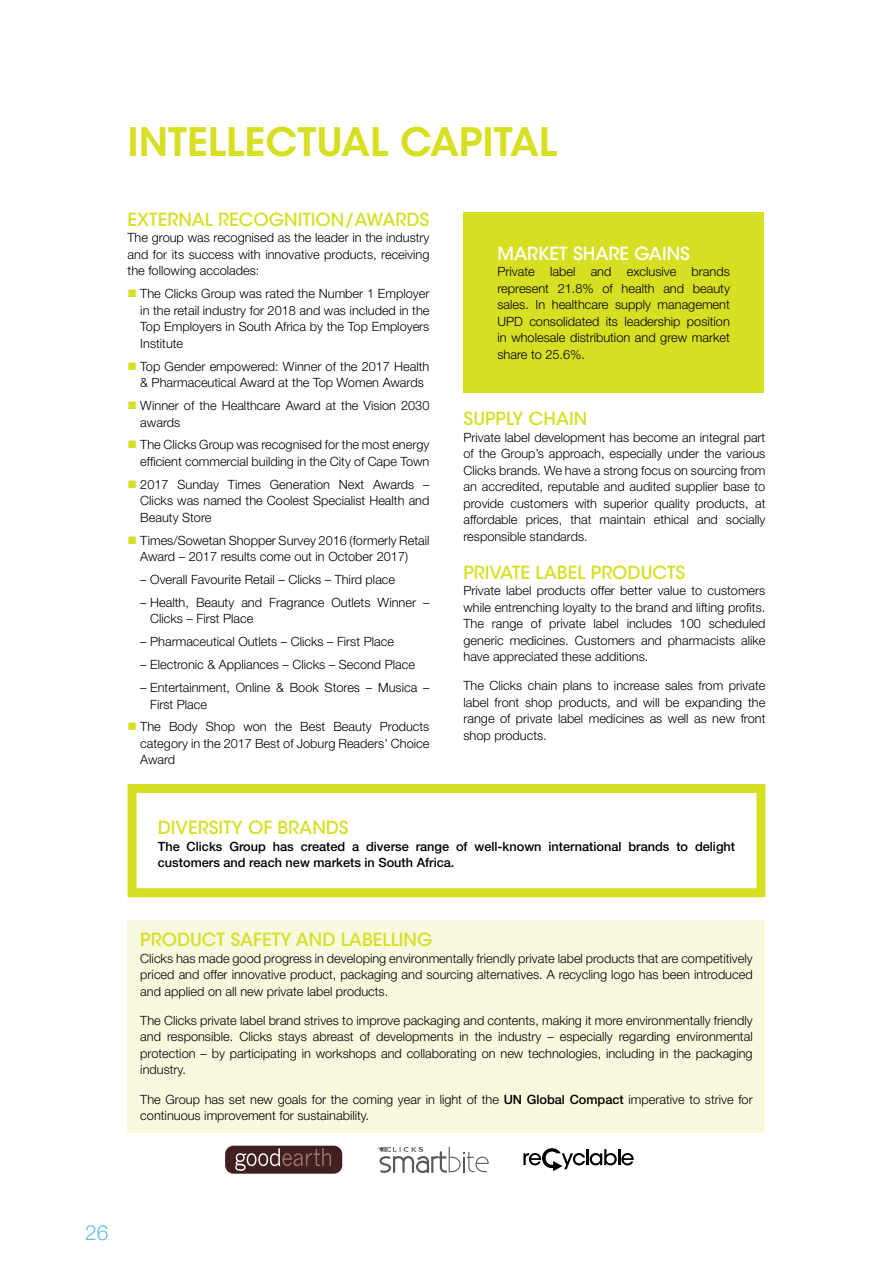
<style>
.page{position:relative;width:893px;height:1263px;background:#fff}
.page>*{position:absolute;margin:0;border:0;box-sizing:border-box;transform-origin:0 0}
.t1{font:600 39px "ITC Avant Garde Std";color:#d7df23}
.t2{font:300 21px "Helvetica Neue LT Std";color:#64bde1}
.t3{font:500 18px "ITC Avant Garde Std";color:#d7df23}
.t4{font:500 18px "ITC Avant Garde Std";color:#fff}
.t5{font:300 12.75px/16.5px "Helvetica Neue LT Std";color:#000;text-align:justify}
.t6{font:500 12.75px/16.5px "Helvetica Neue LT Std";color:#000}
.s1{color:#d7df23}
.s2{font-weight:500}
</style>
<div class="page">
<div style="left:128px;top:784px;width:637px;height:113px;border:9px solid #d7df23"></div>
<div style="left:463px;top:213px;width:301px;height:180px;background:#d7df23"></div>
<svg style="left:523px;top:1148px;width:111px;height:23px"></svg>
<div style="left:225px;top:1146px;width:117px;height:28px;background:#412020;border-radius:8px"></div>
<svg style="left:235px;top:1148px;width:96px;height:23px"></svg>
<svg style="left:377px;top:1146px;width:112px;height:27px"></svg>
<div style="left:128px;top:920px;width:637px;height:213px;background:#f7f8de"></div>
<h1 class="t1" style="left:128px;top:117px;width:431px">INTELLECTUAL CAPITAL</h1>
<h3 class="t3" style="left:128px;top:208px;width:303px">EXTERNAL RECOGNITION/AWARDS</h3>
<p class="t5" style="left:128px;top:229px;width:303px">The group was recognised as the leader in the industry and for its success with innovative products, receiving the following accolades:</p>
<p class="t5" style="left:140px;top:285px;width:291px;text-indent:-13px"><span class="s1">■</span> The Clicks Group was rated the Number 1 Employer in the retail industry for 2018 and was included in the Top Employers in South Africa by the Top Employers Institute</p>
<p class="t5" style="left:128px;top:358px;width:303px;text-align:center"><span class="s1">■</span> Top Gender empowered: Winner of the 2017 Health &amp; Pharmaceutical Award at the Top Women Awards</p>
<p class="t5" style="left:140px;top:397px;width:291px;text-indent:-13px"><span class="s1">■</span> Winner of the Healthcare Award at the Vision 2030 awards</p>
<p class="t5" style="left:128px;top:436px;width:303px;text-align:right"><span class="s1">■</span> The Clicks Group was recognised for the most energy efficient commercial building in the City of Cape Town</p>
<p class="t5" style="left:140px;top:476px;width:291px;text-indent:-13px"><span class="s1">■</span> 2017 Sunday Times Generation Next Awards – Clicks was named the Coolest Specialist Health and Beauty Store</p>
<p class="t5" style="left:140px;top:532px;width:291px;text-indent:-13px"><span class="s1">■</span> Times/Sowetan Shopper Survey 2016 (formerly Retail<br>Award – 2017 results come out in October 2017)</p>
<p class="t5" style="left:140px;top:571px;width:256px">– Overall Favourite Retail – Clicks – Third place</p>
<p class="t5" style="left:150px;top:594px;width:281px;text-indent:-10px">– Health, Beauty and Fragrance Outlets Winner –<br>Clicks – First Place</p>
<p class="t5" style="left:140px;top:633px;width:255px">– Pharmaceutical Outlets – Clicks – First Place</p>
<p class="t5" style="left:140px;top:656px;width:276px">– Electronic &amp; Appliances – Clicks – Second Place</p>
<p class="t5" style="left:150px;top:679px;width:281px;text-indent:-10px">– Entertainment, Online &amp; Book Stores – Musica –<br>First Place</p>
<p class="t5" style="left:140px;top:718px;width:291px;text-indent:-13px"><span class="s1">■</span> The Body Shop won the Best Beauty Products category in the 2017 Best of Joburg Readers’ Choice Award</p>
<h3 class="t4" style="left:497px;top:242px;width:194px">MARKET SHARE GAINS</h3>
<p class="t5" style="left:497px;top:263px;width:234px">Private label and exclusive brands represent 21.8% of health and beauty sales. In healthcare supply management UPD consolidated its leadership position in wholesale distribution and grew market share to 25.6%.</p>
<h3 class="t3" style="left:463px;top:407px;width:125px">SUPPLY CHAIN</h3>
<p class="t5" style="left:463px;top:428px;width:303px">Private label development has become an integral part of the Group’s approach, especially under the various Clicks brands. We have a strong focus on sourcing from an accredited, reputable and audited supplier base to provide customers with superior quality products, at affordable prices, that maintain ethical and socially responsible standards.</p>
<h3 class="t3" style="left:463px;top:561px;width:223px">PRIVATE LABEL PRODUCTS</h3>
<p class="t5" style="left:463px;top:582px;width:303px">Private label products offer better value to customers while entrenching loyalty to the brand and lifting profits.<br>The range of private label includes 100 scheduled generic medicines. Customers and pharmacists alike have appreciated these additions.</p>
<p class="t5" style="left:463px;top:677px;width:303px">The Clicks chain plans to increase sales from private label front shop products, and will be expanding the range of private label medicines as well as new front shop products.</p>
<h3 class="t3" style="left:158px;top:816px;width:192px">DIVERSITY OF BRANDS</h3>
<p class="t6" style="left:158px;top:837px;width:579px">The Clicks Group has created a diverse range of well-known international brands to delight customers and reach new markets in South Africa.</p>
<h3 class="t3" style="left:140px;top:928px;width:294px">PRODUCT SAFETY AND LABELLING</h3>
<p class="t5" style="left:140px;top:949px;width:614px">Clicks has made good progress in developing environmentally friendly private label products that are competitively priced and offer innovative product, packaging and sourcing alternatives. A recycling logo has been introduced and applied on all new private label products.</p>
<p class="t5" style="left:140px;top:1012px;width:614px">The Clicks private label brand strives to improve packaging and contents, making it more environmentally friendly and responsible. Clicks stays abreast of developments in the industry – especially regarding environmental protection – by participating in workshops and collaborating on new technologies, including in the packaging industry.</p>
<p class="t5" style="left:140px;top:1090px;width:614px">The Group has set new goals for the coming year in light of the <span class="s2">UN Global Compact</span> imperative to strive for continuous improvement for sustainability.</p>
<h2 class="t2" style="left:85px;top:1219px;width:25px">26</h2>
</div>
